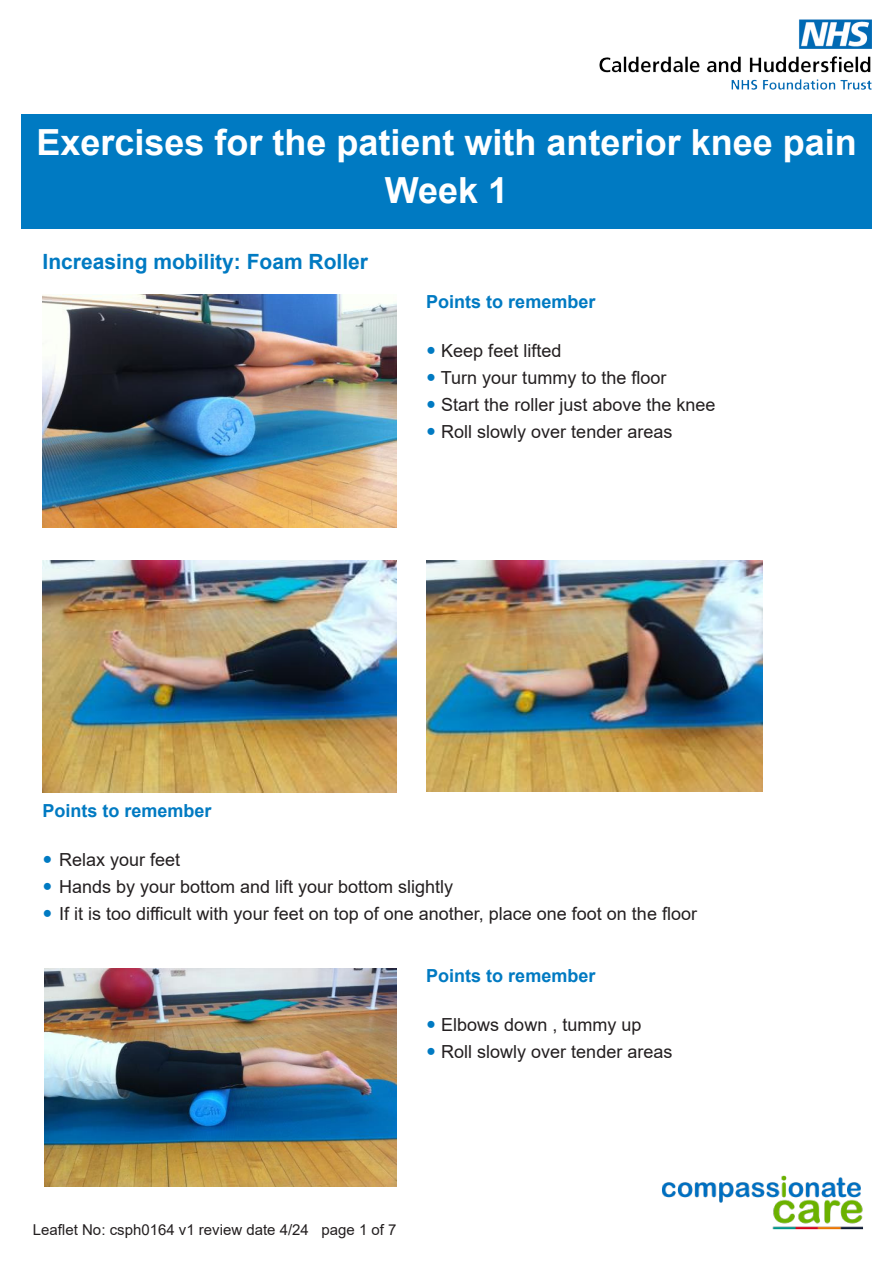
<style>
.page{position:relative;width:893px;height:1263px;background:#fff}
.page>*{position:absolute;margin:0;border:0;box-sizing:border-box;transform-origin:0 0}
.t1{font:700 36px "Arial";color:#fff}
.t2{font:700 21px "Arial";color:#007ac2}
.t3{font:18px "Arial";color:#231f20}
.t4{font:700 18px "Arial";color:#007ac2}
.t5{font:15px "Arial";color:#231f20}
</style>
<div class="page">
<img style="left:662px;top:1175px;width:201px;height:55px">
<div style="left:21px;top:114px;width:851px;height:115px;background:#007ac2"></div>
<img style="left:599px;top:20px;width:273px;height:70px">
<img style="left:43px;top:295px;width:353px;height:233px">
<img style="left:43px;top:560px;width:353px;height:233px">
<img style="left:426px;top:560px;width:337px;height:232px">
<img style="left:45px;top:969px;width:351px;height:218px">
<p class="t1" style="left:36px;top:117px;width:822px">Exercises for the patient with anterior knee pain</p>
<p class="t1" style="left:385px;top:165px;width:125px">Week 1</p>
<p class="t2" style="left:43px;top:247px;width:327px">Increasing mobility: Foam Roller</p>
<p class="t4" style="left:426px;top:289px;width:171px">Points to remember</p>
<p class="t3" style="left:441px;top:338px;width:122px">Keep feet lifted</p>
<p class="t3" style="left:441px;top:365px;width:227px">Turn your tummy to the floor</p>
<p class="t3" style="left:441px;top:392px;width:276px">Start the roller just above the knee</p>
<p class="t3" style="left:441px;top:419px;width:233px">Roll slowly over tender areas</p>
<p class="t4" style="left:43px;top:798px;width:171px">Points to remember</p>
<p class="t3" style="left:59px;top:847px;width:123px">Relax your feet</p>
<p class="t3" style="left:59px;top:874px;width:396px">Hands by your bottom and lift your bottom slightly</p>
<p class="t3" style="left:59px;top:901px;width:639px">If it is too difficult with your feet on top of one another, place one foot on the floor</p>
<p class="t4" style="left:426px;top:963px;width:171px">Points to remember</p>
<p class="t3" style="left:441px;top:1012px;width:202px">Elbows down , tummy up</p>
<p class="t3" style="left:441px;top:1039px;width:233px">Roll slowly over tender areas</p>
<p class="t5" style="left:33px;top:1219px;width:365px">Leaflet No: csph0164 v1 review date 4/24 page 1 of 7</p>
</div>
